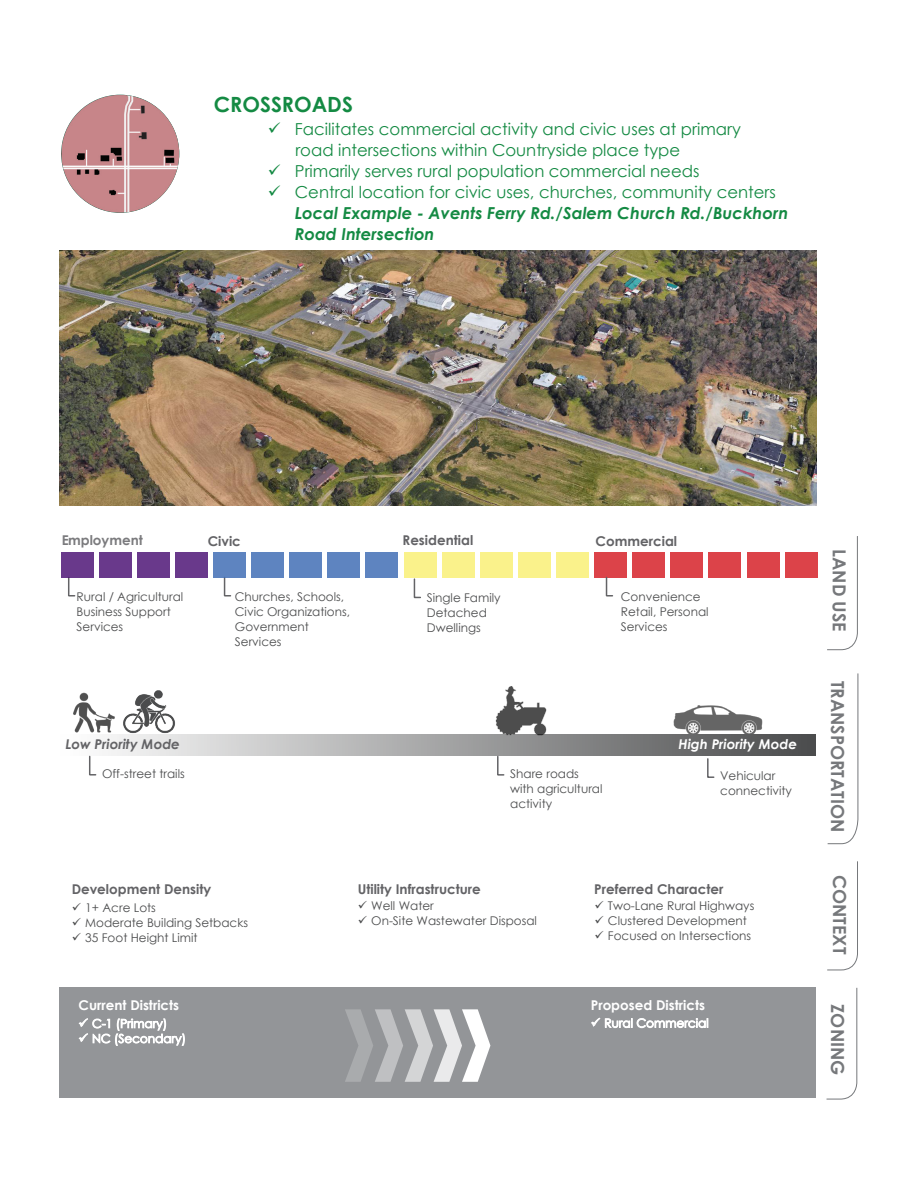
<style>
.page{position:relative;width:918px;height:1188px;background:#fff}
.page>*{position:absolute;margin:0;border:0;box-sizing:border-box;transform-origin:0 0}
._03_Header{font:700 21px "Century Gothic";color:#148a43}
.Body_Text{font:700 18px "Century Gothic";color:#76787b}
.t1{font:16.5px/21px "Century Gothic";color:#148a43}
.TOC_Header_2{font:italic 700 16.5px/21px "Century Gothic";color:#148a43}
.Body_Text-2{font:700 13.5px "Century Gothic";color:#636366}
.Body_Text-3{font:700 13.5px "Century Gothic";color:#fff}
.Body_Text-4{font:italic 700 13.5px "Century Gothic";color:#fff}
.Body_Text-5{font:italic 700 13.5px "Century Gothic";color:#636366}
.Body_Text-6{font:12px/15px "Century Gothic";color:#4b4c4d}
.t2{font:12px "Century Gothic";color:#fff}
</style>
<div class="page">
<div style="left:60px;top:988px;width:756px;height:110px;background:#939598"></div>
<img style="left:61px;top:95px;width:118px;height:118px;border-radius:59px">
<svg style="left:827px;top:536px;width:31px;height:114px"></svg>
<svg style="left:827px;top:861px;width:31px;height:110px"></svg>
<svg style="left:826px;top:987px;width:32px;height:113px"></svg>
<svg style="left:827px;top:673px;width:32px;height:171px"></svg>
<svg style="left:345px;top:1009px;width:145px;height:73px"></svg>
<svg style="left:413px;top:578px;width:8px;height:21px"></svg>
<svg style="left:68px;top:578px;width:8px;height:19px"></svg>
<svg style="left:223px;top:578px;width:9px;height:19px"></svg>
<div style="left:61px;top:552px;width:32px;height:26px;background:#69398b"></div>
<div style="left:214px;top:552px;width:32px;height:26px;background:#5e84c0"></div>
<div style="left:137px;top:552px;width:32px;height:26px;background:#69398b"></div>
<div style="left:290px;top:552px;width:32px;height:26px;background:#5e84c0"></div>
<div style="left:366px;top:552px;width:32px;height:26px;background:#5e84c0"></div>
<div style="left:99px;top:552px;width:32px;height:26px;background:#69398b"></div>
<div style="left:252px;top:552px;width:32px;height:26px;background:#5e84c0"></div>
<div style="left:175px;top:552px;width:32px;height:26px;background:#69398b"></div>
<div style="left:328px;top:552px;width:32px;height:26px;background:#5e84c0"></div>
<div style="left:404px;top:552px;width:32px;height:26px;background:#faf28b"></div>
<div style="left:442px;top:552px;width:32px;height:26px;background:#faf28b"></div>
<div style="left:595px;top:552px;width:32px;height:26px;background:#dc4349"></div>
<div style="left:518px;top:552px;width:32px;height:26px;background:#faf28b"></div>
<div style="left:671px;top:552px;width:32px;height:26px;background:#dc4349"></div>
<div style="left:747px;top:552px;width:32px;height:26px;background:#dc4349"></div>
<div style="left:480px;top:552px;width:32px;height:26px;background:#faf28b"></div>
<div style="left:633px;top:552px;width:32px;height:26px;background:#dc4349"></div>
<div style="left:557px;top:552px;width:32px;height:26px;background:#faf28b"></div>
<div style="left:709px;top:552px;width:32px;height:26px;background:#dc4349"></div>
<div style="left:785px;top:552px;width:32px;height:26px;background:#dc4349"></div>
<img style="left:60px;top:251px;width:756px;height:255px">
<div style="left:60px;top:734px;width:756px;height:22px;background:linear-gradient(to right,#fff,#4b4c4d)"></div>
<svg style="left:707px;top:758px;width:8px;height:20px"></svg>
<svg style="left:496px;top:755px;width:9px;height:21px"></svg>
<svg style="left:88px;top:755px;width:9px;height:21px"></svg>
<img style="left:73px;top:692px;width:42px;height:41px">
<img style="left:673px;top:705px;width:90px;height:29px">
<img style="left:489px;top:686px;width:61px;height:52px">
<img style="left:123px;top:690px;width:52px;height:44px">
<svg style="left:605px;top:576px;width:9px;height:21px"></svg>
<svg style="left:78px;top:1018px;width:107px;height:28px"></svg>
<svg style="left:591px;top:1017px;width:117px;height:12px"></svg>
<p class="_03_Header" style="left:214px;top:88px;width:141px">CROSSROADS</p>
<p class="t1" style="left:295px;top:118px;width:448px">Facilitates commercial activity and civic uses at primary road intersections within Countryside place type</p>
<p class="t1" style="left:295px;top:160px;width:406px">Primarily serves rural population commercial needs</p>
<p class="t1" style="left:295px;top:181px;width:482px">Central location for civic uses, churches, community centers</p>
<p class="TOC_Header_2" style="left:295px;top:202px;width:495px">Local Example - Avents Ferry Rd./Salem Church Rd./Buckhorn<br>Road Intersection</p>
<p class="Body_Text-2" style="left:61px;top:530px;width:83px">Employment</p>
<p class="Body_Text-2" style="left:208px;top:530px;width:35px">Civic</p>
<p class="Body_Text-2" style="left:403px;top:530px;width:72px">Residential</p>
<p class="Body_Text-6" style="left:77px;top:589px;width:108px">Rural / Agricultural<br>Business Support<br>Services</p>
<p class="Body_Text-6" style="left:235px;top:589px;width:117px">Churches, Schools,<br>Civic Organizations,<br>Government<br>Services</p>
<p class="Body_Text-6" style="left:427px;top:590px;width:75px">Single Family<br>Detached<br>Dwellings</p>
<p class="Body_Text-2" style="left:596px;top:531px;width:83px">Commercial</p>
<p class="Body_Text-6" style="left:621px;top:589px;width:89px">Convenience<br>Retail, Personal<br>Services</p>
<p class="Body_Text-5" style="left:65px;top:734px;width:116px">Low Priority Mode</p>
<p class="Body_Text-4" style="left:679px;top:734px;width:120px">High Priority Mode</p>
<p class="Body_Text-6" style="left:720px;top:768px;width:73px">Vehicular connectivity</p>
<p class="Body_Text-6" style="left:102px;top:766px;width:84px">Off-street trails</p>
<p class="Body_Text-6" style="left:510px;top:766px;width:94px">Share roads with agricultural activity</p>
<p class="Body_Text-2" style="left:72px;top:879px;width:141px">Development Density</p>
<p class="Body_Text-2" style="left:358px;top:879px;width:125px">Utility Infrastructure</p>
<p class="Body_Text-2" style="left:594px;top:879px;width:131px">Preferred Character</p>
<p class="Body_Text-6" style="left:85px;top:900px;width:72px">1+ Acre Lots</p>
<p class="Body_Text-6" style="left:85px;top:915px;width:164px">Moderate Building Setbacks</p>
<p class="Body_Text-6" style="left:85px;top:930px;width:114px">35 Foot Height Limit</p>
<p class="Body_Text-6" style="left:608px;top:898px;width:148px">Two-Lane Rural Highways</p>
<p class="Body_Text-6" style="left:608px;top:913px;width:140px">Clustered Development</p>
<p class="Body_Text-6" style="left:608px;top:928px;width:145px">Focused on Intersections</p>
<p class="Body_Text-6" style="left:371px;top:898px;width:64px">Well Water</p>
<p class="Body_Text-6" style="left:371px;top:913px;width:167px">On-Site Wastewater Disposal</p>
<p class="Body_Text-3" style="left:79px;top:995px;width:102px">Current Districts</p>
<p class="Body_Text-3" style="left:591px;top:995px;width:116px">Proposed Districts</p>
<p class="t2" style="left:604px;top:1015px;width:106px">Rural Commercial</p>
<p class="Body_Text" style="left:853px;top:549px;width:84px;rotate:90deg">LAND USE</p>
<p class="Body_Text" style="left:851px;top:681px;width:153px;rotate:90deg">TRANSPORTATION</p>
<p class="Body_Text" style="left:853px;top:875px;width:81px;rotate:90deg">CONTEXT</p>
<p class="Body_Text" style="left:851px;top:1004px;width:72px;rotate:90deg">ZONING</p>
</div>
